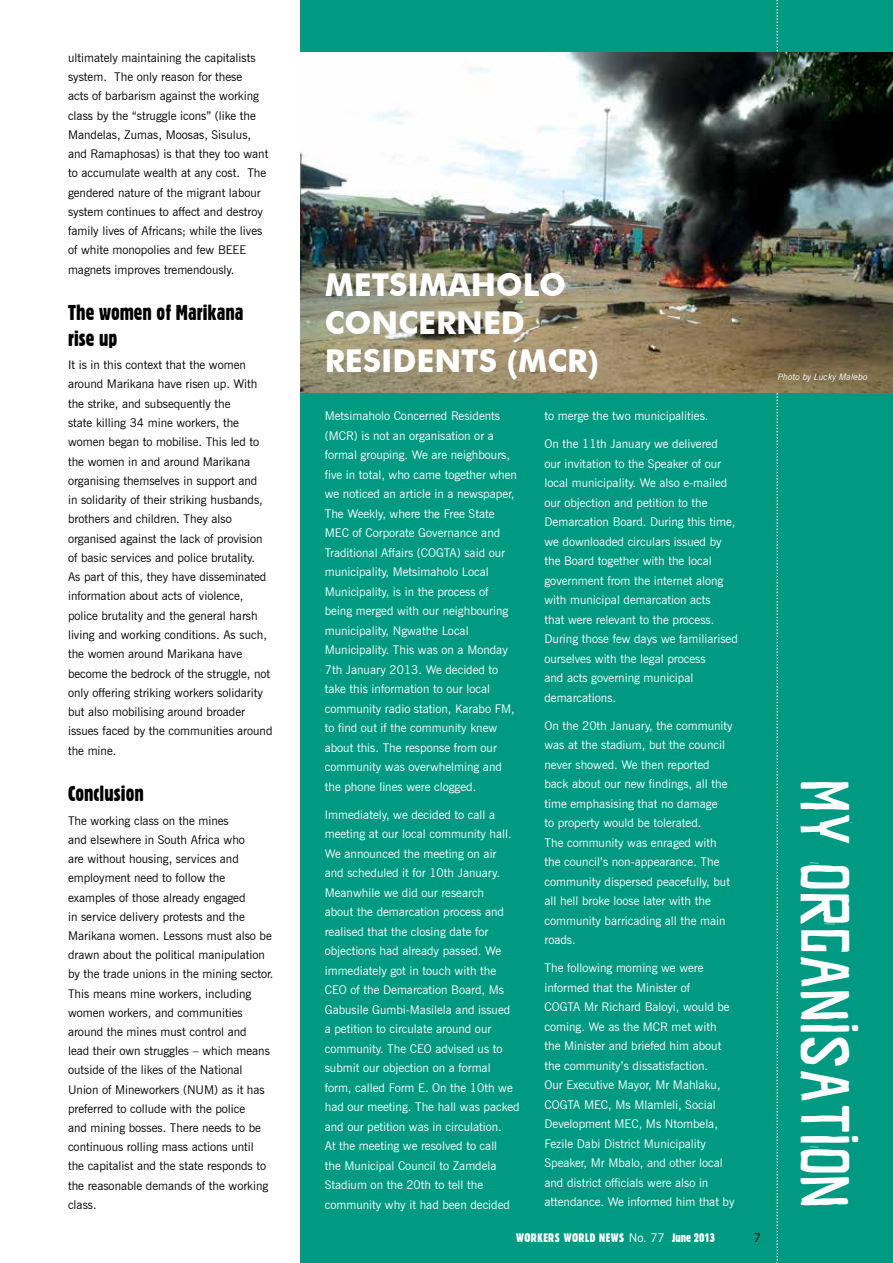
<style>
.page{position:relative;width:893px;height:1263px;background:#fff}
.page>*{position:absolute;margin:0;border:0;box-sizing:border-box;transform-origin:0 0}
.t1{font:45px "Pizz HH Extra Condensed";color:#fff}
.t2{font:700 31.5px/37.8px "Futura BT";color:#fff}
.t3{font:21px/25.2px "Gothic 821 Condensed BT";color:#000}
.t4{font:12px/19.5px "News Gothic BT";color:#fff}
.t5{font:12px/19.4px "News Gothic BT";color:#000}
.t6{font:12px "Gothic 821 Condensed BT";letter-spacing:.04em;color:#fff}
.t7{font:italic 9px "News Gothic BT";color:#fff}
.s1{font-family:"News Gothic BT"}
</style>
<div class="page">
<div style="left:300px;top:0;width:593px;height:1263px;background:#009a83"></div>
<svg style="left:776px;top:0;width:4px;height:1263px"></svg>
<img style="left:300px;top:53px;width:593px;height:340px">
<p class="t5" style="left:68px;top:48px;width:202px">ultimately maintaining the capitalists system. The only reason for these<br>acts of barbarism against the working class by the “struggle icons” (like the Mandelas, Zumas, Moosas, Sisulus, and Ramaphosas) is that they too want to accumulate wealth at any cost. The gendered nature of the migrant labour system continues to affect and destroy family lives of Africans; while the lives of white monopolies and few BEEE magnets improves tremendously.</p>
<h3 class="t3" style="left:68px;top:300px;width:177px">The women of Marikana rise up</h3>
<p class="t5" style="left:68px;top:355px;width:206px">It is in this context that the women around Marikana have risen up. With the strike, and subsequently the<br>state killing 34 mine workers, the women began to mobilise. This led to the women in and around Marikana organising themselves in support and<br>in solidarity of their striking husbands, brothers and children. They also organised against the lack of provision of basic services and police brutality.<br>As part of this, they have disseminated information about acts of violence, police brutality and the general harsh living and working conditions. As such, the women around Marikana have become the bedrock of the struggle, not only offering striking workers solidarity but also mobilising around broader issues faced by the communities around the mine.</p>
<h3 class="t3" style="left:68px;top:781px;width:77px">Conclusion</h3>
<p class="t5" style="left:68px;top:811px;width:207px">The working class on the mines<br>and elsewhere in South Africa who<br>are without housing, services and employment need to follow the examples of those already engaged<br>in service delivery protests and the Marikana women. Lessons must also be drawn about the political manipulation by the trade unions in the mining sector.<br>This means mine workers, including women workers, and communities around the mines must control and<br>lead their own struggles – which means outside of the likes of the National Union of Mineworkers (NUM) as it has preferred to collude with the police<br>and mining bosses. There needs to be continuous rolling mass actions until<br>the capitalist and the state responds to the reasonable demands of the working class.</p>
<h2 class="t2" style="left:325px;top:266px;width:276px">METSIMAHOLO<br>CONCERNED<br>RESIDENTS (MCR)</h2>
<p class="t4" style="left:325px;top:406px;width:194px">Metsimaholo Concerned Residents (MCR) is not an organisation or a formal grouping. We are neighbours, five in total, who came together when we noticed an article in a newspaper, The Weekly, where the Free State MEC of Corporate Governance and Traditional Affairs (COGTA) said our municipality, Metsimaholo Local Municipality, is in the process of being merged with our neighbouring municipality, Ngwathe Local Municipality. This was on a Monday 7th January 2013. We decided to take this information to our local community radio station, Karabo FM, to find out if the community knew about this. The response from our community was overwhelming and the phone lines were clogged.</p>
<p class="t4" style="left:325px;top:805px;width:196px">Immediately, we decided to call a meeting at our local community hall.<br>We announced the meeting on air<br>and scheduled it for 10th January.<br>Meanwhile we did our research<br>about the demarcation process and realised that the closing date for objections had already passed. We immediately got in touch with the CEO of the Demarcation Board, Ms Gabusile Gumbi-Masilela and issued<br>a petition to circulate around our community. The CEO advised us to submit our objection on a formal form, called Form E. On the 10th we had our meeting. The hall was packed and our petition was in circulation.<br>At the meeting we resolved to call<br>the Municipal Council to Zamdela Stadium on the 20th to tell the community why it had been decided</p>
<p class="t4" style="left:544px;top:406px;width:166px">to merge the two municipalities.</p>
<p class="t4" style="left:544px;top:434px;width:195px">On the 11th January we delivered<br>our invitation to the Speaker of our local municipality. We also e-mailed our objection and petition to the<br>Demarcation Board. During this time, we downloaded circulars issued by the Board together with the local government from the internet along with municipal demarcation acts<br>that were relevant to the process.<br>During those few days we familiarised ourselves with the legal process<br>and acts governing municipal demarcations.</p>
<p class="t4" style="left:544px;top:716px;width:190px">On the 20th January, the community was at the stadium, but the council never showed. We then reported back about our new findings, all the time emphasising that no damage<br>to property would be tolerated.<br>The community was enraged with the council’s non-appearance. The community dispersed peacefully, but all hell broke loose later with the community barricading all the main roads.</p>
<p class="t4" style="left:544px;top:958px;width:192px">The following morning we were informed that the Minister of<br>COGTA Mr Richard Baloyi, would be coming. We as the MCR met with the Minister and briefed him about the community’s dissatisfaction.<br>Our Executive Mayor, Mr Mahlaku,<br>COGTA MEC, Ms Mlamleli, Social<br>Development MEC, Ms Ntombela,<br>Fezile Dabi District Municipality<br>Speaker, Mr Mbalo, and other local and district officials were also in attendance. We informed him that by</p>
<p class="t6" style="left:516px;top:1230px;width:201px">WORKERS WORLD NEWS <span class="s1">No. 77</span> June 2013</p>
<p class="t5" style="left:754px;top:1228px;width:9px">7</p>
<p class="t7" style="left:778px;top:372px;width:91px">Photo by Lucky Malebo</p>
<h1 class="t1" style="left:843px;top:782px;width:432px;rotate:90deg">My organisation</h1>
</div>
